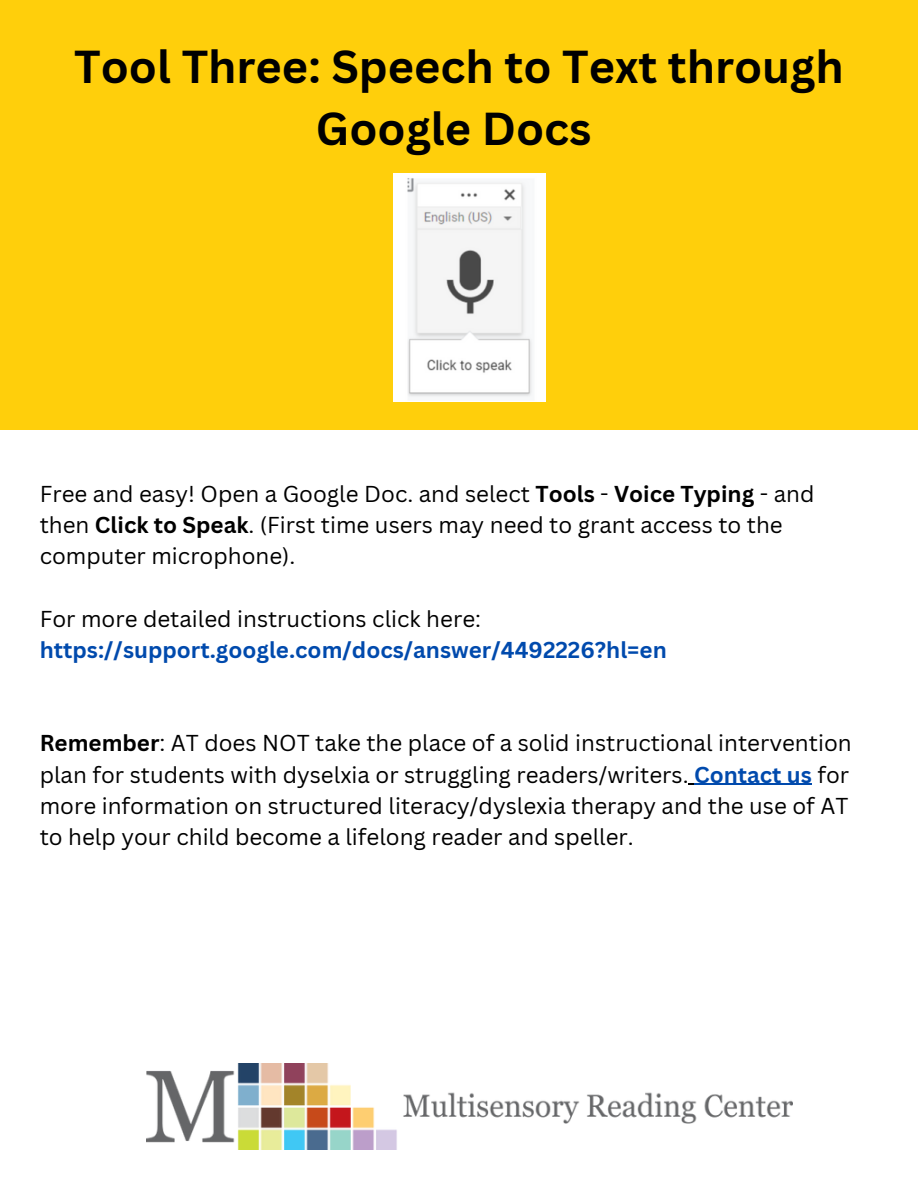
<style>
.page{position:relative;width:918px;height:1188px;background:#fff}
.page>*{position:absolute;margin:0;border:0;box-sizing:border-box;transform-origin:0 0}
.t1{font:700 45px/61.8px "Canva Sans";color:#000;text-align:center}
.t2{font:22.35px/31.2px "Canva Sans";color:#000}
.t3{font:700 22.35px "Canva Sans";color:#004aad}
.s1{font-weight:700}
.s2{font-weight:700;color:#004aad}
</style>
<div class="page">
<div style="left:0;top:0;width:918px;height:430px;background:#ffcf0b"></div>
<img style="left:147px;top:1063px;width:645px;height:87px">
<img style="left:394px;top:173px;width:152px;height:228px">
<hr style="left:694px;top:784px;width:118px;height:1px;background:#004aad">
<h1 class="t1" style="left:74px;top:34px;width:771px">Tool Three: Speech to Text through<br>Google Docs</h1>
<p class="t2" style="left:40px;top:478px;width:776px">Free and easy! Open a Google Doc. and select <span class="s1">Tools</span> - <span class="s1">Voice Typing</span> - and then <span class="s1">Click to Speak</span>. (First time users may need to grant access to the computer microphone).</p>
<p class="t2" style="left:40px;top:602px;width:443px">For more detailed instructions click here:</p>
<p class="t3" style="left:40px;top:634px;width:629px">https://support.google.com/docs/answer/4492226?hl=en</p>
<p class="t2" style="left:40px;top:727px;width:814px"><span class="s1">Remember</span>: AT does NOT take the place of a solid instructional intervention plan for students with dyselxia or struggling readers/writers. <span class="s2">Contact us</span> for more information on structured literacy/dyslexia therapy and the use of AT to help your child become a lifelong reader and speller.</p>
</div>
